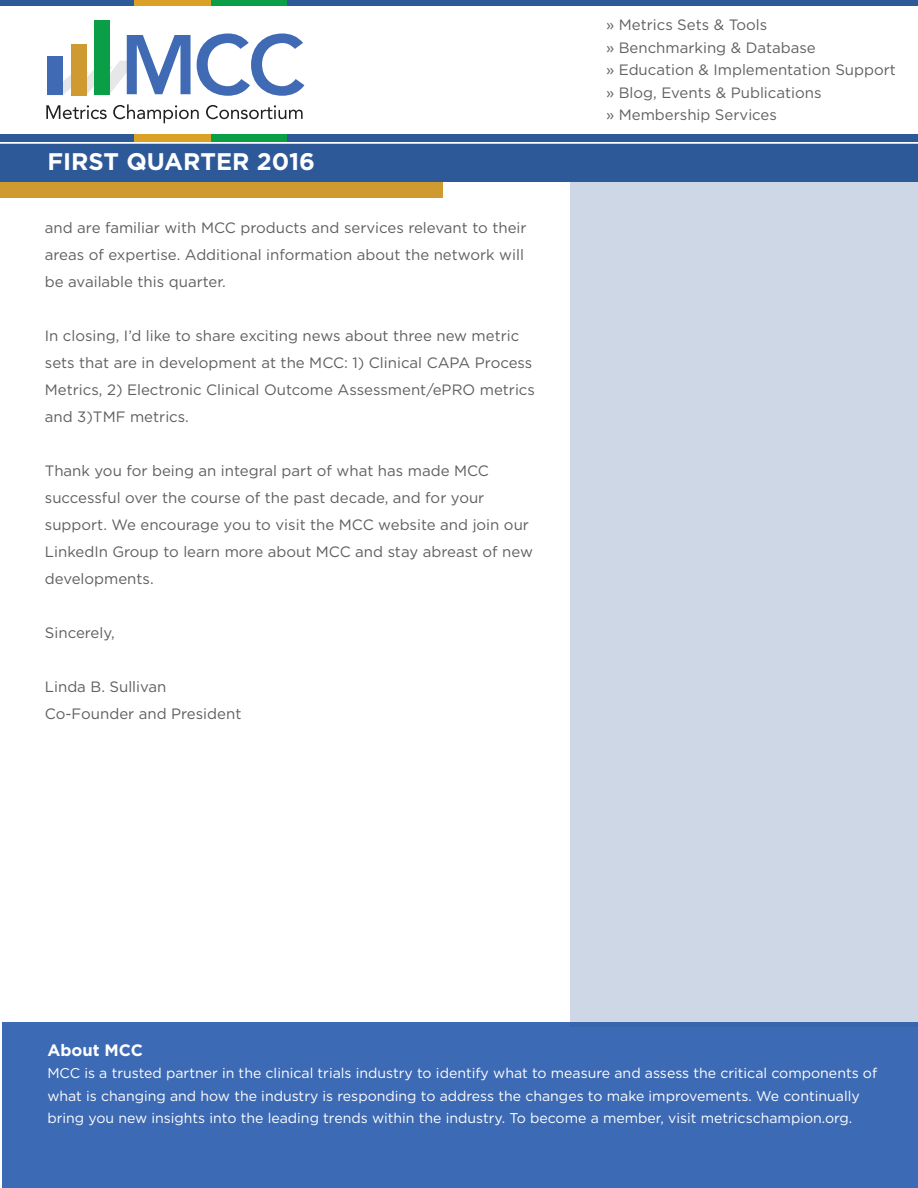
<style>
.page{position:relative;width:918px;height:1188px;background:#fff}
.page>*{position:absolute;margin:0;border:0;box-sizing:border-box;transform-origin:0 0}
.t1{font:700 24px "Gotham HTF";color:#fff}
.t2{font:700 16.5px "Gotham HTF";color:#fff}
.t3{font:15px/27px "Gotham HTF";color:#5d605f}
.t4{font:15px/22.5px "Gotham HTF";color:#5e615f}
.t5{font:14.1px/22.5px "Gotham HTF";color:#fff}
</style>
<div class="page">
<div style="left:2px;top:1023px;width:916px;height:165px;background:#3d6ab4"></div>
<div style="left:570px;top:172px;width:348px;height:855px;background:#cdd7e6"></div>
<div style="left:0;top:144px;width:918px;height:38px;background:#2e5998"></div>
<div style="left:0;top:135px;width:135px;height:7px;background:#2e5998"></div>
<div style="left:135px;top:135px;width:77px;height:7px;background:#dba026"></div>
<div style="left:211px;top:135px;width:83px;height:7px;background:#0a9f46"></div>
<div style="left:287px;top:135px;width:631px;height:7px;background:#2e5998"></div>
<div style="left:0;top:0;width:135px;height:6px;background:#2e5998"></div>
<div style="left:135px;top:0;width:77px;height:6px;background:#dba026"></div>
<div style="left:211px;top:0;width:83px;height:6px;background:#0a9f46"></div>
<div style="left:287px;top:0;width:631px;height:6px;background:#2e5998"></div>
<div style="left:94px;top:20px;width:16px;height:75px;background:#0a9f46"></div>
<svg style="left:47px;top:35px;width:144px;height:60px"></svg>
<svg style="left:197px;top:34px;width:107px;height:62px"></svg>
<svg style="left:46px;top:105px;width:61px;height:14px"></svg>
<svg style="left:113px;top:104px;width:86px;height:19px"></svg>
<svg style="left:206px;top:105px;width:97px;height:14px"></svg>
<div style="left:0;top:182px;width:442px;height:16px;background:#cf9b31"></div>
<h1 class="t1" style="left:47px;top:148px;width:269px">FIRST QUARTER 2016</h1>
<p class="t3" style="left:45px;top:214px;width:483px">and are familiar with MCC products and services relevant to their areas of expertise. Additional information about the network will be available this quarter.</p>
<p class="t3" style="left:45px;top:322px;width:492px">In closing, I’d like to share exciting news about three new metric sets that are in development at the MCC: 1) Clinical CAPA Process Metrics, 2) Electronic Clinical Outcome Assessment/ePRO metrics and 3)TMF metrics.</p>
<p class="t3" style="left:45px;top:457px;width:490px">Thank you for being an integral part of what has made MCC successful over the course of the past decade, and for your support. We encourage you to visit the MCC website and join our LinkedIn Group to learn more about MCC and stay abreast of new developments.</p>
<p class="t3" style="left:45px;top:619px;width:71px">Sincerely,</p>
<p class="t3" style="left:45px;top:673px;width:198px">Linda B. Sullivan<br>Co-Founder and President</p>
<p class="t4" style="left:606px;top:14px;width:291px">» Metrics Sets &amp; Tools<br>» Benchmarking &amp; Database<br>» Education &amp; Implementation Support » Blog, Events &amp; Publications<br>» Membership Services</p>
<p class="t2" style="left:47px;top:1040px;width:97px">About MCC</p>
<p class="t5" style="left:47px;top:1062px;width:831px">MCC is a trusted partner in the clinical trials industry to identify what to measure and assess the critical components of what is changing and how the industry is responding to address the changes to make improvements. We continually bring you new insights into the leading trends within the industry. To become a member, visit metricschampion.org.</p>
</div>
